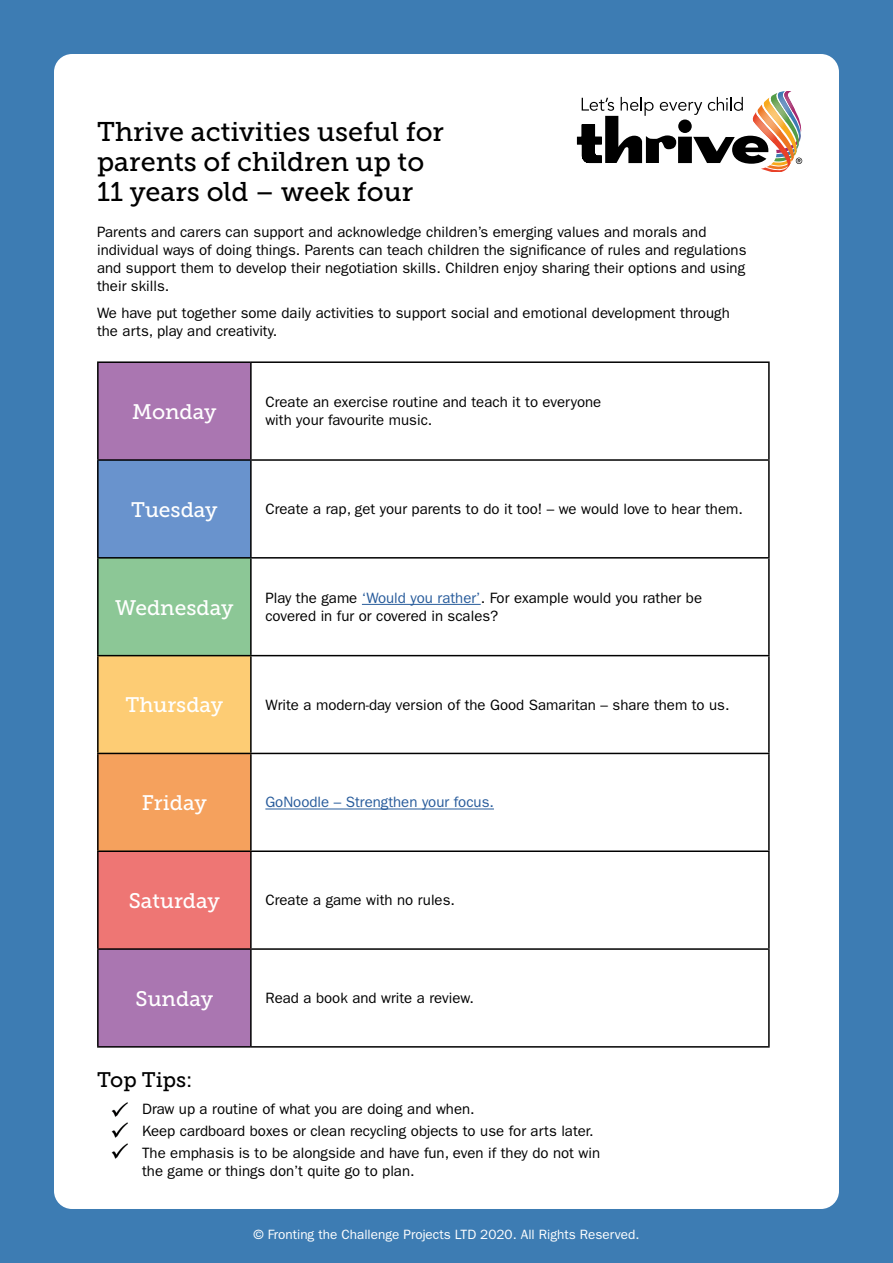
<style>
.page{position:relative;width:893px;height:1263px;background:#3d7cb3}
.page>*{position:absolute;margin:0;border:0;box-sizing:border-box;transform-origin:0 0}
.t1{font:27px/30px "Museo Slab 500";color:#000}
.t2{font:21px "Museo Slab 500";color:#fff}
.t3{font:21px "Museo Slab 500";letter-spacing:-.005em;color:#000}
.t4{font:15px/18px "Franklin Gothic LT Pro";color:#000}
.t5{font:15px "Franklin Gothic LT Pro";color:#275b9b}
.t6{font:13.5px "Franklin Gothic LT Pro";color:#fff}
.s1{color:#275b9b}
</style>
<div class="page">
<div style="left:54px;top:54px;width:785px;height:1155px;background:#fff;border-radius:18px"></div>
<div style="left:99px;top:363px;width:151px;height:683px;background:#aa76b1"></div>
<div style="left:98px;top:460px;width:153px;height:98px;background:#6993cd"></div>
<div style="left:98px;top:558px;width:153px;height:98px;background:#8cc796"></div>
<div style="left:98px;top:656px;width:153px;height:97px;background:#fdcc74"></div>
<div style="left:98px;top:753px;width:153px;height:98px;background:#f5a15d"></div>
<div style="left:98px;top:851px;width:153px;height:98px;background:#ee7674"></div>
<hr style="left:97px;top:361px;width:154px;height:2px;background:#000">
<hr style="left:97px;top:363px;width:2px;height:96px;background:#000">
<hr style="left:251px;top:361px;width:519px;height:2px;background:#000">
<hr style="left:250px;top:363px;width:2px;height:96px;background:#000">
<hr style="left:768px;top:363px;width:2px;height:96px;background:#000">
<hr style="left:97px;top:459px;width:154px;height:2px;background:#000">
<hr style="left:97px;top:461px;width:2px;height:96px;background:#000">
<hr style="left:251px;top:459px;width:519px;height:2px;background:#000">
<hr style="left:250px;top:461px;width:2px;height:96px;background:#000">
<hr style="left:768px;top:461px;width:2px;height:96px;background:#000">
<hr style="left:97px;top:557px;width:154px;height:2px;background:#000">
<hr style="left:97px;top:559px;width:2px;height:96px;background:#000">
<hr style="left:251px;top:557px;width:519px;height:2px;background:#000">
<hr style="left:250px;top:559px;width:2px;height:96px;background:#000">
<hr style="left:768px;top:559px;width:2px;height:96px;background:#000">
<hr style="left:97px;top:655px;width:154px;height:1px;background:#000">
<hr style="left:97px;top:656px;width:2px;height:97px;background:#000">
<hr style="left:251px;top:655px;width:519px;height:1px;background:#000">
<hr style="left:250px;top:656px;width:2px;height:97px;background:#000">
<hr style="left:768px;top:656px;width:2px;height:97px;background:#000">
<hr style="left:97px;top:753px;width:154px;height:1px;background:#000">
<hr style="left:97px;top:754px;width:2px;height:96px;background:#000">
<hr style="left:251px;top:753px;width:519px;height:1px;background:#000">
<hr style="left:250px;top:754px;width:2px;height:96px;background:#000">
<hr style="left:768px;top:754px;width:2px;height:96px;background:#000">
<hr style="left:97px;top:850px;width:154px;height:2px;background:#000">
<hr style="left:97px;top:852px;width:2px;height:96px;background:#000">
<hr style="left:251px;top:850px;width:519px;height:2px;background:#000">
<hr style="left:250px;top:852px;width:2px;height:96px;background:#000">
<hr style="left:768px;top:852px;width:2px;height:96px;background:#000">
<hr style="left:97px;top:948px;width:154px;height:2px;background:#000">
<hr style="left:97px;top:950px;width:2px;height:96px;background:#000">
<hr style="left:251px;top:948px;width:519px;height:2px;background:#000">
<hr style="left:250px;top:950px;width:2px;height:96px;background:#000">
<hr style="left:768px;top:950px;width:2px;height:96px;background:#000">
<hr style="left:97px;top:1046px;width:154px;height:1px;background:#000">
<hr style="left:251px;top:1046px;width:519px;height:1px;background:#000">
<hr style="left:362px;top:604px;width:119px;height:1px;background:#275b9b">
<hr style="left:265px;top:809px;width:229px;height:1px;background:#275b9b">
<svg style="left:577px;top:91px;width:225px;height:80px"></svg>
<img style="left:111px;top:1102px;width:17px;height:57px">
<p class="t1" style="left:97px;top:117px;width:348px">Thrive activities useful for parents of children up to<br>11 years old – week four</p>
<p class="t4" style="left:97px;top:223px;width:651px">Parents and carers can support and acknowledge children’s emerging values and morals and individual ways of doing things. Parents can teach children the significance of rules and regulations and support them to develop their negotiation skills. Children enjoy sharing their options and using their skills.</p>
<p class="t4" style="left:97px;top:304px;width:634px">We have put together some daily activities to support social and emotional development through the arts, play and creativity.</p>
<p class="t2" style="left:132px;top:400px;width:86px">Monday</p>
<p class="t4" style="left:265px;top:393px;width:337px">Create an exercise routine and teach it to everyone with your favourite music.</p>
<p class="t2" style="left:131px;top:498px;width:88px">Tuesday</p>
<p class="t4" style="left:265px;top:500px;width:479px">Create a rap, get your parents to do it too! – we would love to hear them.</p>
<p class="t2" style="left:115px;top:596px;width:120px">Wednesday</p>
<p class="t4" style="left:265px;top:589px;width:438px">Play the game <span class="s1">‘Would you rather’</span>. For example would you rather be covered in fur or covered in scales?</p>
<p class="t2" style="left:125px;top:693px;width:99px">Thursday</p>
<p class="t4" style="left:265px;top:696px;width:466px">Write a modern-day version of the Good Samaritan – share them to us.</p>
<p class="t2" style="left:142px;top:791px;width:66px">Friday</p>
<p class="t5" style="left:265px;top:794px;width:230px">GoNoodle – Strengthen your focus.</p>
<p class="t2" style="left:129px;top:889px;width:93px">Saturday</p>
<p class="t4" style="left:265px;top:891px;width:191px">Create a game with no rules.</p>
<p class="t2" style="left:136px;top:987px;width:79px">Sunday</p>
<p class="t4" style="left:265px;top:989px;width:210px">Read a book and write a review.</p>
<p class="t3" style="left:97px;top:1068px;width:97px">Top Tips:</p>
<p class="t4" style="left:142px;top:1100px;width:334px">Draw up a routine of what you are doing and when.</p>
<p class="t4" style="left:142px;top:1122px;width:453px">Keep cardboard boxes or clean recycling objects to use for arts later.</p>
<p class="t4" style="left:142px;top:1144px;width:460px">The emphasis is to be alongside and have fun, even if they do not win the game or things don’t quite go to plan.</p>
<p class="t6" style="left:253px;top:1226px;width:387px">© Fronting the Challenge Projects LTD 2020. All Rights Reserved.</p>
</div>
